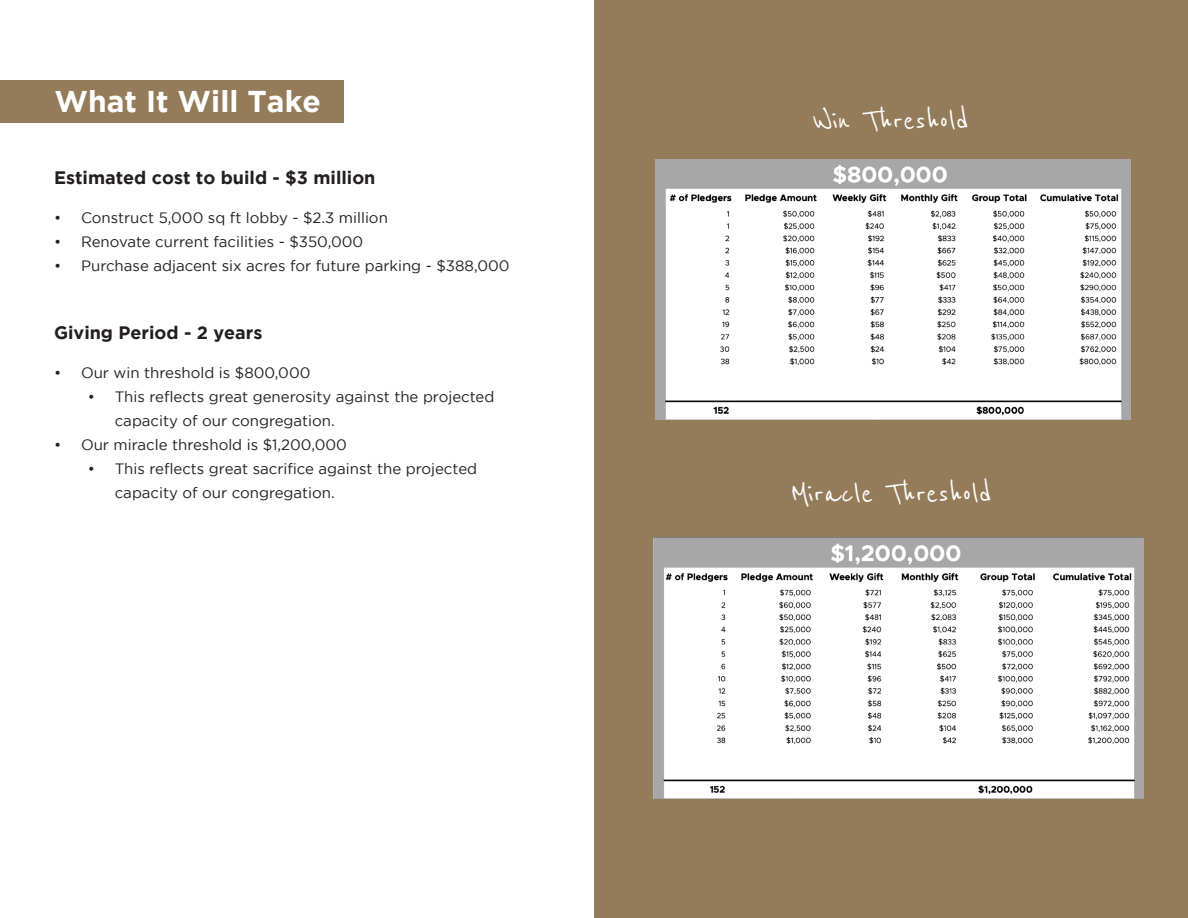
<style>
.page{position:relative;width:1188px;height:918px;background:#fff}
.page>*{position:absolute;margin:0;border:0;box-sizing:border-box;transform-origin:0 0}
.t1{font:34.5px "Reenie Beanie";color:#fff}
.t2{font:700 30px "Gotham";color:#fff}
.t3{font:700 18px "Gotham";color:#231f20}
.t4{font:15px/24px "Gotham";color:#231f20}
</style>
<div class="page">
<div style="left:0;top:81px;width:344px;height:42px;background:#947b5a"></div>
<div style="left:594px;top:0;width:594px;height:918px;background:#947b5a"></div>
<img style="left:655px;top:160px;width:476px;height:259px">
<img style="left:653px;top:537px;width:491px;height:261px">
<p class="t2" style="left:55px;top:84px;width:268px">What It Will Take</p>
<p class="t3" style="left:54px;top:167px;width:323px">Estimated cost to build - $3 million</p>
<p class="t4" style="left:54px;top:205px;width:335px">• Construct 5,000 sq ft lobby - $2.3 million</p>
<p class="t4" style="left:54px;top:229px;width:311px">• Renovate current facilities - $350,000</p>
<p class="t4" style="left:54px;top:253px;width:457px">• Purchase adjacent six acres for future parking - $388,000</p>
<p class="t3" style="left:54px;top:323px;width:210px">Giving Period - 2 years</p>
<p class="t4" style="left:54px;top:361px;width:258px">• Our win threshold is $800,000</p>
<p class="t4" style="left:115px;top:385px;width:381px;text-indent:-27px">• This reflects great generosity against the projected capacity of our congregation.</p>
<p class="t4" style="left:54px;top:433px;width:294px">• Our miracle threshold is $1,200,000</p>
<p class="t4" style="left:115px;top:457px;width:364px;text-indent:-27px">• This reflects great sacrifice against the projected capacity of our congregation.</p>
<p class="t1" style="left:813px;top:101px;width:157px">Win Threshold</p>
<p class="t1" style="left:790px;top:474px;width:203px">Miracle Threshold</p>
</div>
